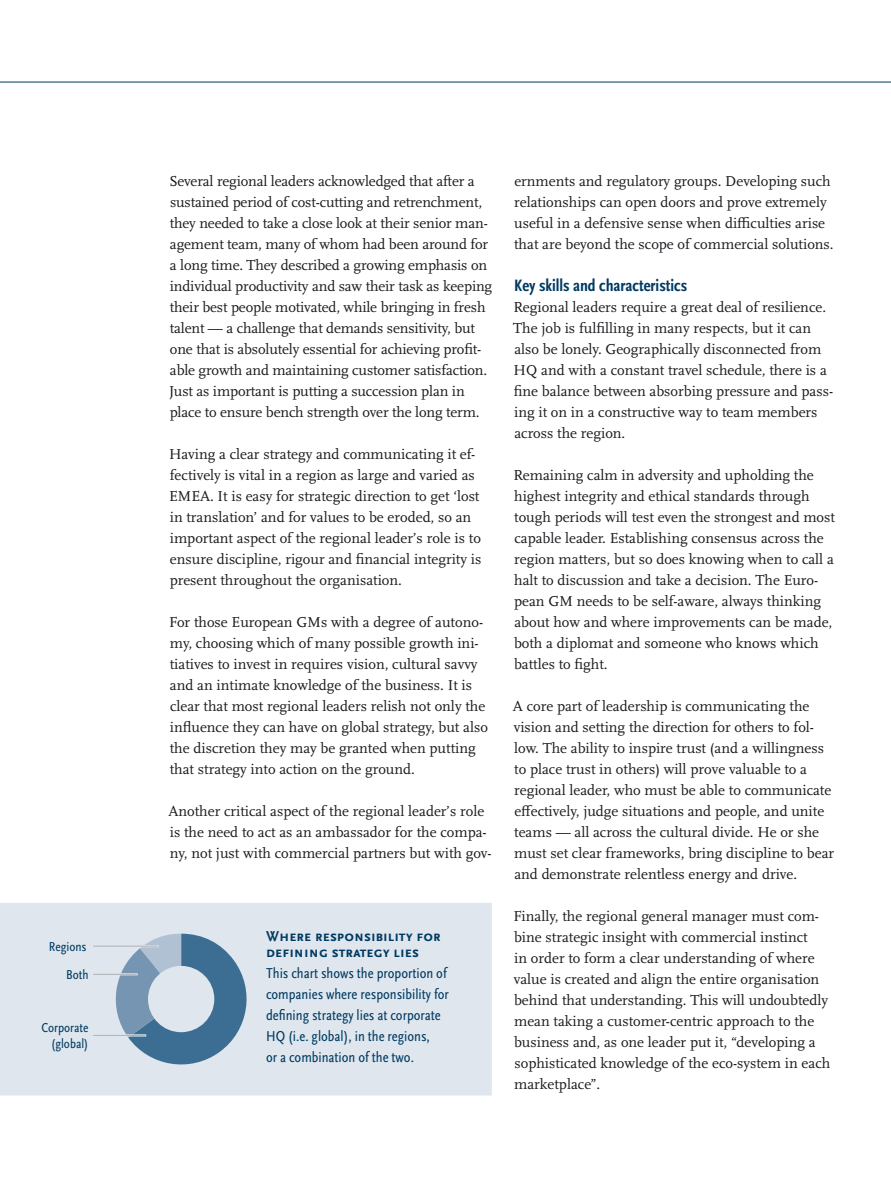
<style>
.page{position:relative;width:891px;height:1188px;background:#fff}
.page>*{position:absolute;margin:0;border:0;box-sizing:border-box;transform-origin:0 0}
.t1{font:700 condensed 17.25px "Scala Sans Pro";color:#003a62}
.t2{font:15px/21px "Scala Pro";color:#1a171c}
.t3{font:condensed 15px/21px "Scala Sans Pro";color:#003a62}
.t4{font:700 15px/16.5px "Scala Sans Pro";color:#003a62}
.t5{font:condensed 13.5px/15.8px "Scala Sans Pro";color:#003a62;text-align:right}
</style>
<div class="page">
<hr style="left:0;top:82px;width:891px;height:1px;background:#003a62">
<div style="left:0;top:903px;width:492px;height:193px;background:#dfe6ed"></div>
<svg style="left:110px;top:934px;width:139px;height:131px;background:#82a0b9"></svg>
<div style="left:148px;top:966px;width:66px;height:66px;background:#dfe6ed;border-radius:50%"></div>
<hr style="left:93px;top:945px;width:66px;height:2px;background:#dfe6ed">
<hr style="left:93px;top:946px;width:65px;height:1px;background:#b1b3b4">
<hr style="left:93px;top:973px;width:45px;height:2px;background:#dfe6ed">
<hr style="left:93px;top:974px;width:44px;height:1px;background:#b1b3b4">
<hr style="left:93px;top:1034px;width:53px;height:3px;background:#dfe6ed">
<hr style="left:93px;top:1035px;width:52px;height:1px;background:#b1b3b4">
<p class="t5" style="left:49px;top:933px;width:41px;line-height:28px">Regions<br>Both</p>
<p class="t5" style="left:42px;top:1020px;width:48px">Corporate (global)</p>
<p class="t2" style="left:169px;top:171px;width:325px">Several regional leaders acknowledged that after a sustained period of cost-cutting and retrenchment, they needed to take a close look at their senior man&shy;agement team, many of whom had been around for a long time. They described a growing emphasis on individual productivity and saw their task as keeping their best people motivated, while bringing in fresh talent — a challenge that demands sensitivity, but one that is absolutely essential for achieving profit&shy;able growth and maintaining customer satisfaction.<br>Just as important is putting a succession plan in place to ensure bench strength over the long term.</p>
<p class="t2" style="left:169px;top:444px;width:314px">Having a clear strategy and communicating it ef&shy;fectively is vital in a region as large and varied as EMEA. It is easy for strategic direction to get ‘lost in translation’ and for values to be eroded, so an important aspect of the regional leader’s role is to ensure discipline, rigour and financial integrity is present throughout the organisation.</p>
<p class="t2" style="left:169px;top:612px;width:320px">For those European GMs with a degree of autono&shy;my, choosing which of many possible growth ini&shy;tiatives to invest in requires vision, cultural savvy and an intimate knowledge of the business. It is clear that most regional leaders relish not only the influence they can have on global strategy, but also the discretion they may be granted when putting that strategy into action on the ground.</p>
<p class="t2" style="left:168px;top:801px;width:325px">Another critical aspect of the regional leader’s role is the need to act as an ambassador for the compa&shy;ny, not just with commercial partners but with gov-</p>
<p class="t4" style="left:266px;top:928px;width:176px">Where responsibility for defining strategy lies</p>
<p class="t3" style="left:266px;top:963px;width:184px">This chart shows the proportion of companies where responsibility for defining strategy lies at corporate HQ (i.e. global), in the regions,<br>or a combination of the two.</p>
<p class="t2" style="left:514px;top:171px;width:321px">ernments and regulatory groups. Developing such relationships can open doors and prove extremely useful in a defensive sense when difficulties arise that are beyond the scope of commercial solutions.</p>
<p class="t1" style="left:514px;top:275px;width:174px">Key skills and characteristics</p>
<p class="t2" style="left:513px;top:297px;width:321px">Regional leaders require a great deal of resilience.<br>The job is fulfilling in many respects, but it can also be lonely. Geographically disconnected from HQ and with a constant travel schedule, there is a fine balance between absorbing pressure and pass&shy;ing it on in a constructive way to team members across the region.</p>
<p class="t2" style="left:513px;top:465px;width:323px">Remaining calm in adversity and upholding the highest integrity and ethical standards through tough periods will test even the strongest and most capable leader. Establishing consensus across the region matters, but so does knowing when to call a halt to discussion and take a decision. The Euro&shy;pean GM needs to be self-aware, always thinking about how and where improvements can be made, both a diplomat and someone who knows which battles to fight.</p>
<p class="t2" style="left:513px;top:696px;width:323px">A core part of leadership is communicating the vision and setting the direction for others to fol&shy;low. The ability to inspire trust (and a willingness to place trust in others) will prove valuable to a regional leader, who must be able to communicate effectively, judge situations and people, and unite teams — all across the cultural divide. He or she must set clear frameworks, bring discipline to bear and demonstrate relentless energy and drive.</p>
<p class="t2" style="left:514px;top:906px;width:318px">Finally, the regional general manager must com&shy;bine strategic insight with commercial instinct<br>in order to form a clear understanding of where value is created and align the entire organisation behind that understanding. This will undoubtedly mean taking a customer-centric approach to the business and, as one leader put it, “developing a sophisticated knowledge of the eco-system in each marketplace”.</p>
</div>
